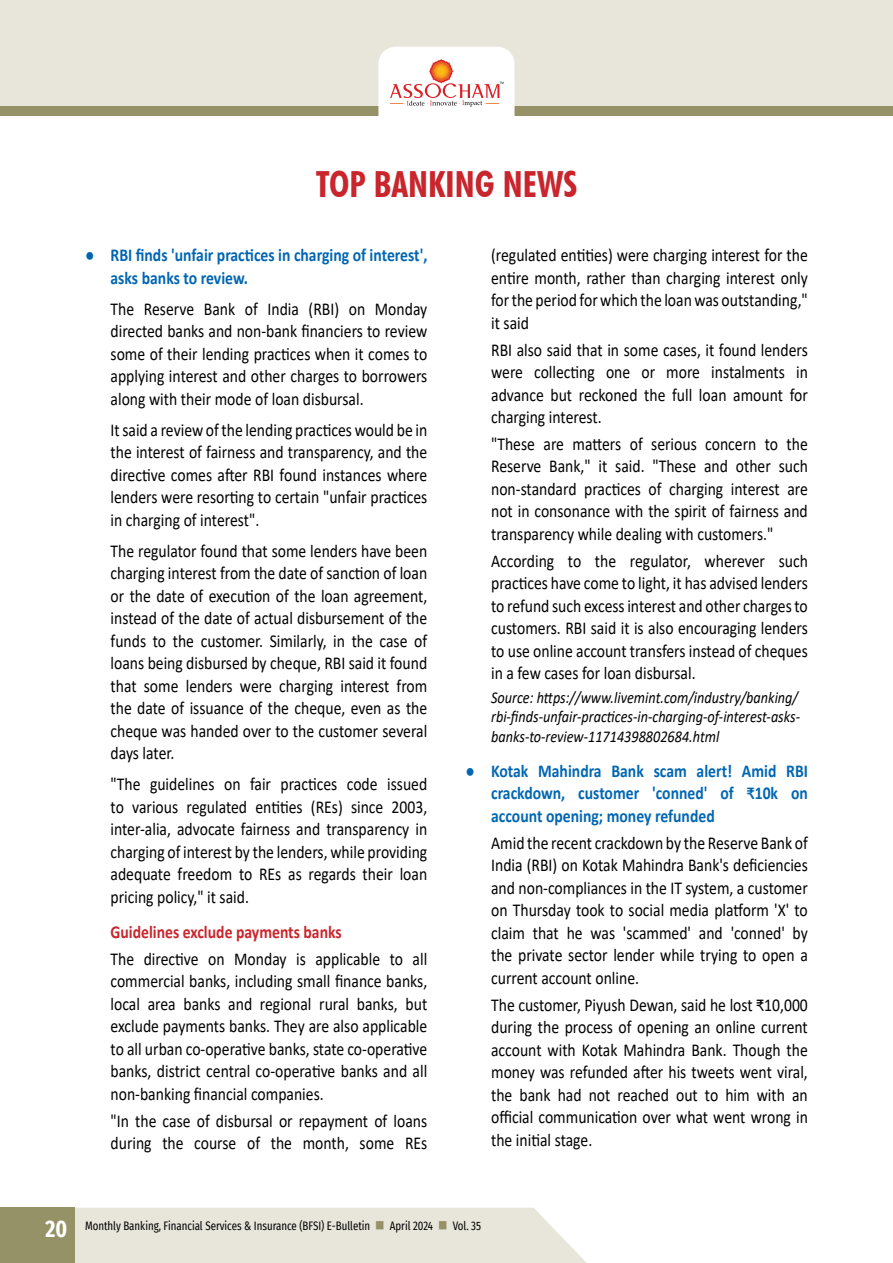
<style>
.page{position:relative;width:893px;height:1263px;background:#fff}
.page>*{position:absolute;margin:0;border:0;box-sizing:border-box;transform-origin:0 0}
.t1{font:700 condensed 36px "Futura BT";color:#c9252c}
.t2{font:700 24px "Fira Sans Condensed";color:#fff;scale:.9 1}
.t3{font:18.15px/22.5px "Calibri";color:#000;text-align:justify;scale:.86 1}
.t4{font:700 18.15px/22.5px "Calibri";color:#0066b3;scale:.86 1}
.t5{font:700 18.15px "Calibri";color:#c9252c;scale:.86 1}
.t6{font:italic 16.5px/19.5px "Calibri";color:#000;scale:.86 1}
.t7{font:12px "Fira Sans Condensed";color:#000;scale:.9 1}
.s1{font-family:"Arial";font-weight:400}
.s2{color:#969268}
</style>
<div class="page">
<div style="left:74px;top:1208px;width:513px;height:55px;background:#e8e6db"></div>
<div style="left:0;top:0;width:893px;height:106px;background:#e8e6db"></div>
<div style="left:0;top:106px;width:893px;height:10px;background:#969268"></div>
<svg style="left:378px;top:47px;width:136px;height:69px;background:#f9eae7"></svg>
<div style="left:0;top:1208px;width:74px;height:55px;background:#969268"></div>
<h1 class="t1" style="left:316px;top:162px;width:263px">TOP BANKING NEWS</h1>
<p class="t4" style="left:111px;top:244px;width:370px;text-indent:-26px"><span class="s1">●</span> RBI finds 'unfair practices in charging of interest', asks banks to review.</p>
<p class="t3" style="left:111px;top:297px;width:370px">The Reserve Bank of India (RBI) on Monday directed banks and non-bank financiers to review some of their lending practices when it comes to applying interest and other charges to borrowers along with their mode of loan disbursal.</p>
<p class="t3" style="left:111px;top:418px;width:370px">It said a review of the lending practices would be in the interest of fairness and transparency, and the directive comes after RBI found instances where lenders were resorting to certain "unfair practices in charging of interest".</p>
<p class="t3" style="left:111px;top:539px;width:370px">The regulator found that some lenders have been charging interest from the date of sanction of loan or the date of execution of the loan agreement, instead of the date of actual disbursement of the funds to the customer. Similarly, in the case of loans being disbursed by cheque, RBI said it found that some lenders were charging interest from the date of issuance of the cheque, even as the cheque was handed over to the customer several days later.</p>
<p class="t3" style="left:111px;top:772px;width:370px">"The guidelines on fair practices code issued to various regulated entities (REs) since 2003, inter-alia, advocate fairness and transparency in charging of interest by the lenders, while providing adequate freedom to REs as regards their loan pricing policy," it said.</p>
<p class="t5" style="left:111px;top:919px;width:270px">Guidelines exclude payments banks</p>
<p class="t3" style="left:111px;top:947px;width:370px">The directive on Monday is applicable to all commercial banks, including small finance banks, local area banks and regional rural banks, but exclude payments banks. They are also applicable to all urban co-operative banks, state co-operative banks, district central co-operative banks and all non-banking financial companies.</p>
<p class="t3" style="left:111px;top:1109px;width:370px">"In the case of disbursal or repayment of loans during the course of the month, some REs</p>
<p class="t3" style="left:491px;top:244px;width:370px">(regulated entities) were charging interest for the entire month, rather than charging interest only for the period for which the loan was outstanding," it said</p>
<p class="t3" style="left:491px;top:338px;width:370px">RBI also said that in some cases, it found lenders were collecting one or more instalments in advance but reckoned the full loan amount for charging interest.</p>
<p class="t3" style="left:491px;top:432px;width:370px">"These are matters of serious concern to the Reserve Bank," it said. "These and other such non-standard practices of charging interest are not in consonance with the spirit of fairness and transparency while dealing with customers."</p>
<p class="t3" style="left:491px;top:549px;width:370px">According to the regulator, wherever such practices have come to light, it has advised lenders to refund such excess interest and other charges to customers. RBI said it is also encouraging lenders to use online account transfers instead of cheques in a few cases for loan disbursal.</p>
<p class="t6" style="left:491px;top:687px;width:361px">Source: https://www.livemint.com/industry/banking/ rbi-finds-unfair-practices-in-charging-of-interest-asks&shy;banks-to-review-11714398802684.html</p>
<p class="t4" style="left:491px;top:759px;width:370px;text-align:justify;text-indent:-26px"><span class="s1">●</span> Kotak Mahindra Bank scam alert! Amid RBI crackdown, customer 'conned' of ₹10k on account opening; money refunded</p>
<p class="t3" style="left:491px;top:831px;width:370px">Amid the recent crackdown by the Reserve Bank of India (RBI) on Kotak Mahindra Bank's deficiencies and non-compliances in the IT system, a customer on Thursday took to social media platform 'X' to claim that he was 'scammed' and 'conned' by the private sector lender while trying to open a current account online.</p>
<p class="t3" style="left:491px;top:993px;width:370px">The customer, Piyush Dewan, said he lost ₹10,000 during the process of opening an online current account with Kotak Mahindra Bank. Though the money was refunded after his tweets went viral, the bank had not reached out to him with an official communication over what went wrong in the initial stage.</p>
<h2 class="t2" style="left:46px;top:1208px;width:26px">20</h2>
<p class="t7" style="left:85px;top:1217px;width:442px">Monthly Banking, Financial Services &amp; Insurance (BFSI) E-Bulletin <span class="s2">■</span> April 2024 <span class="s2">■</span> Vol. 35</p>
</div>
